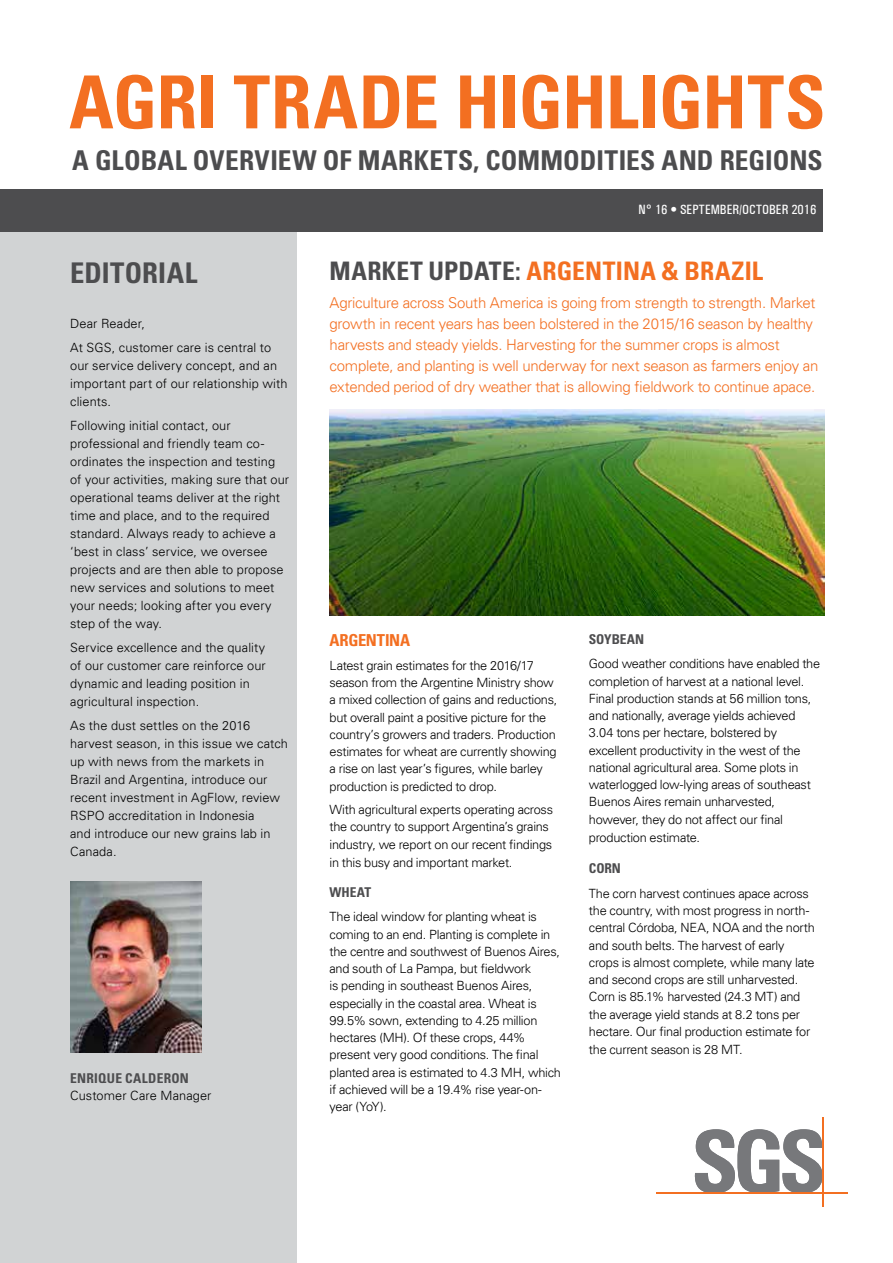
<style>
.page{position:relative;width:893px;height:1263px;background:#fff}
.page>*{position:absolute;margin:0;border:0;box-sizing:border-box;transform-origin:0 0}
.t1{font:700 condensed 73.2px "Univers LT";letter-spacing:-.01em;color:#f36f21}
.t2{font:700 condensed 28.5px "Univers LT";letter-spacing:.01em;color:#4d4d4f}
.t3{font:700 condensed 27.3px "Univers LT";letter-spacing:.005em;color:#4d4d4f}
.t4{font:700 condensed 25.5px "Univers LT";letter-spacing:.01em;color:#f36f21}
.t5{font:700 condensed 16.5px "Univers LT";letter-spacing:-.01em;color:#f36f21}
.t6{font:300 15px/21px "Univers LT";letter-spacing:-.02em;color:#f36f21}
.t7{font:500 13.5px "Univers Condensed";color:#fff}
.t8{font:700 condensed 13.5px "Univers LT";letter-spacing:.015em;color:#4d4d4f}
.t9{font:700 condensed 13.5px "Univers LT";letter-spacing:-.005em;color:#4d4d4f}
.t10{font:300 12.75px/17.4px "Univers LT";letter-spacing:-.02em;color:#000}
.t11{font:300 12.75px/18px "Univers LT";letter-spacing:.005em;color:#000}
.t12{font:300 12.75px/18px "Univers LT";letter-spacing:.01em;color:#000}
.s1{color:#4d4d4f}
</style>
<div class="page">
<div style="left:0;top:223px;width:297px;height:1040px;background:#d1d3d4"></div>
<div style="left:0;top:189px;width:823px;height:42px;background:#4d4d4f"></div>
<img style="left:330px;top:409px;width:494px;height:206px">
<svg style="left:694px;top:1129px;width:128px;height:63px"></svg>
<hr style="left:656px;top:1192px;width:192px;height:1px;background:#f36f21">
<hr style="left:822px;top:1117px;width:2px;height:89px;background:#f36f21">
<img style="left:70px;top:882px;width:132px;height:170px">
<h1 class="t1" style="left:69px;top:57px;width:758px">AGRI TRADE HIGHLIGHTS</h1>
<h3 class="t3" style="left:72px;top:144px;width:752px">A GLOBAL OVERVIEW OF MARKETS, COMMODITIES AND REGIONS</h3>
<h2 class="t2" style="left:70px;top:255px;width:129px">EDITORIAL</h2>
<p class="t11" style="left:70px;top:311px;width:202px;line-height:24px">Dear Reader,<br>At SGS, customer care is central to</p>
<p class="t12" style="left:70px;top:356px;width:219px">our service delivery concept, and an important part of our relationship with clients.</p>
<p class="t11" style="left:70px;top:416px;width:220px">Following initial contact, our professional and friendly team co&shy;ordinates the inspection and testing of your activities, making sure that our operational teams deliver at the right time and place, and to the required standard. Always ready to achieve a ‘best in class’ service, we oversee projects and are then able to propose new services and solutions to meet your needs; looking after you every step of the way.</p>
<p class="t12" style="left:70px;top:638px;width:197px">Service excellence and the quality of our customer care reinforce our dynamic and leading position in agricultural inspection.</p>
<p class="t11" style="left:70px;top:716px;width:219px">As the dust settles on the 2016 harvest season, in this issue we catch up with news from the markets in<br>Brazil and Argentina, introduce our recent investment in AgFlow, review<br>RSPO accreditation in Indonesia<br>and introduce our new grains lab in<br>Canada.</p>
<p class="t8" style="left:70px;top:1069px;width:120px">ENRIQUE CALDERON</p>
<p class="t12" style="left:70px;top:1086px;width:143px">Customer Care Manager</p>
<p class="t7" style="left:639px;top:201px;width:179px">N° 16 • SEPTEMBER/OCTOBER 2016</p>
<h3 class="t4" style="left:330px;top:255px;width:435px"><span class="s1">MARKET UPDATE:</span> ARGENTINA &amp; BRAZIL</h3>
<p class="t6" style="left:330px;top:292px;width:490px">Agriculture across South America is going from strength to strength. Market growth in recent years has been bolstered in the 2015/16 season by healthy harvests and steady yields. Harvesting for the summer crops is almost complete, and planting is well underway for next season as farmers enjoy an extended period of dry weather that is allowing fieldwork to continue apace.</p>
<p class="t5" style="left:330px;top:630px;width:82px">ARGENTINA</p>
<p class="t10" style="left:330px;top:657px;width:229px">Latest grain estimates for the 2016/17 season from the Argentine Ministry show a mixed collection of gains and reductions, but overall paint a positive picture for the country’s growers and traders. Production estimates for wheat are currently showing a rise on last year’s figures, while barley production is predicted to drop.</p>
<p class="t10" style="left:330px;top:801px;width:225px">With agricultural experts operating across the country to support Argentina’s grains industry, we report on our recent findings in this busy and important market.</p>
<p class="t8" style="left:330px;top:884px;width:43px">WHEAT</p>
<p class="t10" style="left:330px;top:908px;width:233px">The ideal window for planting wheat is coming to an end. Planting is complete in the centre and southwest of Buenos Aires, and south of La Pampa, but fieldwork<br>is pending in southeast Buenos Aires, especially in the coastal area. Wheat is 99.5% sown, extending to 4.25 million hectares (MH). Of these crops, 44% present very good conditions. The final planted area is estimated to 4.3 MH, which if achieved will be a 19.4% rise year-on&shy;year (YoY).</p>
<p class="t9" style="left:589px;top:630px;width:57px">SOYBEAN</p>
<p class="t10" style="left:589px;top:655px;width:233px">Good weather conditions have enabled the completion of harvest at a national level.<br>Final production stands at 56 million tons, and nationally, average yields achieved 3.04 tons per hectare, bolstered by excellent productivity in the west of the national agricultural area. Some plots in waterlogged low-lying areas of southeast Buenos Aires remain unharvested, however, they do not affect our final production estimate.</p>
<p class="t8" style="left:589px;top:860px;width:33px">CORN</p>
<p class="t10" style="left:589px;top:885px;width:227px">The corn harvest continues apace across the country, with most progress in north&shy;central Córdoba, NEA, NOA and the north and south belts. The harvest of early crops is almost complete, while many late and second crops are still unharvested.<br>Corn is 85.1% harvested (24.3 MT) and the average yield stands at 8.2 tons per hectare. Our final production estimate for the current season is 28 MT.</p>
</div>
